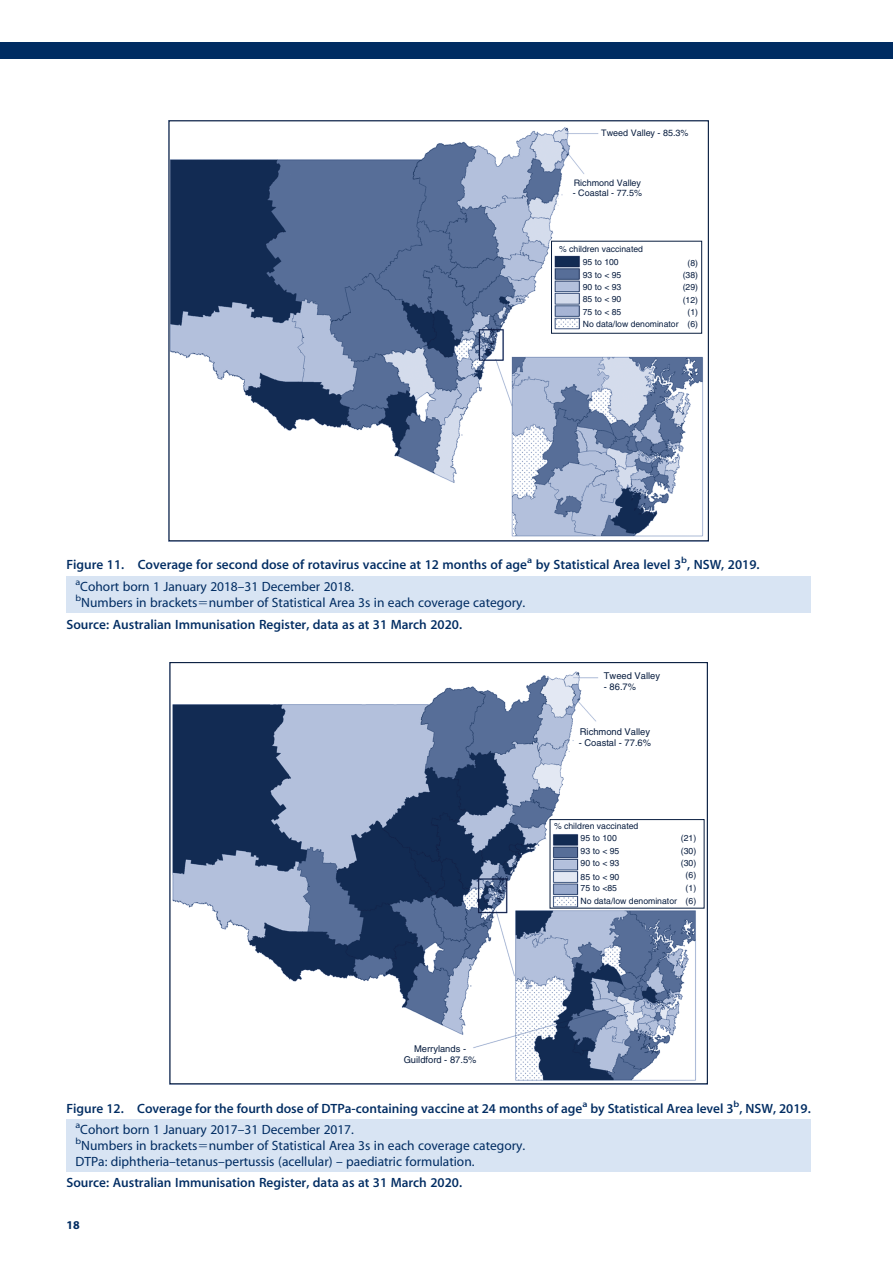
<style>
.page{position:relative;width:893px;height:1263px;background:#fff}
.page>*{position:absolute;margin:0;border:0;box-sizing:border-box;transform-origin:0 0}
.t1{font:13.5px "Adv Myrsemi B";color:#002c62}
.t2{font:13.5px/15.8px "Adv Myriad R";color:#002c62}
.t3{font:12px "Adv Myriad B";color:#002c62}
.t4{font:9.3px/11.2px "Helvetica";color:#081d3f;text-align:center}
.t5{font:9px "Helvetica";color:#081d3f}
.t6{font:8.7px/12.5px "Helvetica";color:#081d3f}
.t7{font:8.55px/12.3px "Helvetica";color:#081d3f;text-align:center}
.s1{font-family:"Adv M Pi One"}
</style>
<div class="page">
<div style="left:67px;top:576px;width:744px;height:37px;background:#d8e4f3"></div>
<img style="left:170px;top:127px;width:534px;height:410px">
<div style="left:551px;top:241px;width:151px;height:93px;border:1px solid #081d3f"></div>
<div style="left:67px;top:1119px;width:744px;height:37px;background:#d8e4f3"></div>
<div style="left:67px;top:1150px;width:744px;height:21px;background:#d8e4f3"></div>
<img style="left:172px;top:671px;width:533px;height:410px">
<div style="left:550px;top:819px;width:154px;height:89px;border:1px solid #081d3f"></div>
<div style="left:0;top:43px;width:893px;height:16px;background:#002c62"></div>
<p class="t5" style="left:601px;top:130px;width:89px">Tweed Valley - 85.3%</p>
<p class="t5" style="left:574px;top:179px;width:69px">Richmond Valley</p>
<p class="t5" style="left:573px;top:190px;width:71px">- Coastal - 77.5%</p>
<p class="t7" style="left:559px;top:243px;width:85px;line-height:13px">% children vaccinated<br>95 to 100</p>
<p class="t7" style="left:683px;top:258px;width:17px">(8) (38) (29)</p>
<p class="t7" style="left:683px;top:295px;width:17px">(12) (1) (6)</p>
<p class="t7" style="left:583px;top:270px;width:97px;text-align:left">93 to &lt; 95<br>90 to &lt; 93<br>85 to &lt; 90<br>75 to &lt; 85<br>No data/low denominator</p>
<p class="t1" style="left:67px;top:560px;width:694px">Figure 11. Coverage for second dose of rotavirus vaccine at 12 months of age<sup>a</sup> by Statistical Area level 3<sup>b</sup>, NSW, 2019.</p>
<p class="t2" style="left:75px;top:580px;width:451px"><sup>a</sup>Cohort born 1 January 2018–31 December 2018.<br><sup>b</sup>Numbers in brackets<span class="s1">5</span>number of Statistical Area 3s in each coverage category.</p>
<p class="t1" style="left:67px;top:619px;width:397px">Source: Australian Immunisation Register, data as at 31 March 2020.</p>
<p class="t4" style="left:604px;top:671px;width:58px">Tweed Valley</p>
<p class="t4" style="left:604px;top:682px;width:34px">- 86.7%</p>
<p class="t4" style="left:580px;top:727px;width:72px">Richmond Valley</p>
<p class="t4" style="left:579px;top:738px;width:74px">- Coastal - 77.6%</p>
<p class="t6" style="left:554px;top:821px;width:86px;line-height:11.6px;text-align:center">% children vaccinated<br>95 to 100</p>
<p class="t6" style="left:681px;top:832px;width:17px;line-height:13.2px">(21) (30)</p>
<p class="t6" style="left:681px;top:858px;width:17px;text-align:center">(30) (6) (1) (6)</p>
<p class="t6" style="left:581px;top:846px;width:40px">93 to &lt; 95<br>90 to &lt; 93</p>
<p class="t6" style="left:581px;top:871px;width:98px">85 to &lt; 90<br>75 to &lt;85<br>No data/low denominator</p>
<p class="t4" style="left:404px;top:1044px;width:74px">Merrylands -<br>Guildford - 87.5%</p>
<p class="t1" style="left:67px;top:1103px;width:746px">Figure 12. Coverage for the fourth dose of DTPa-containing vaccine at 24 months of age<sup>a</sup> by Statistical Area level 3<sup>b</sup>, NSW, 2019.</p>
<p class="t2" style="left:75px;top:1123px;width:451px"><sup>a</sup>Cohort born 1 January 2017–31 December 2017.<br><sup>b</sup>Numbers in brackets<span class="s1">5</span>number of Statistical Area 3s in each coverage category.<br>DTPa: diphtheria–tetanus–pertussis (acellular) – paediatric formulation.</p>
<p class="t1" style="left:67px;top:1177px;width:397px">Source: Australian Immunisation Register, data as at 31 March 2020.</p>
<p class="t3" style="left:67px;top:1220px;width:15px">18</p>
</div>
